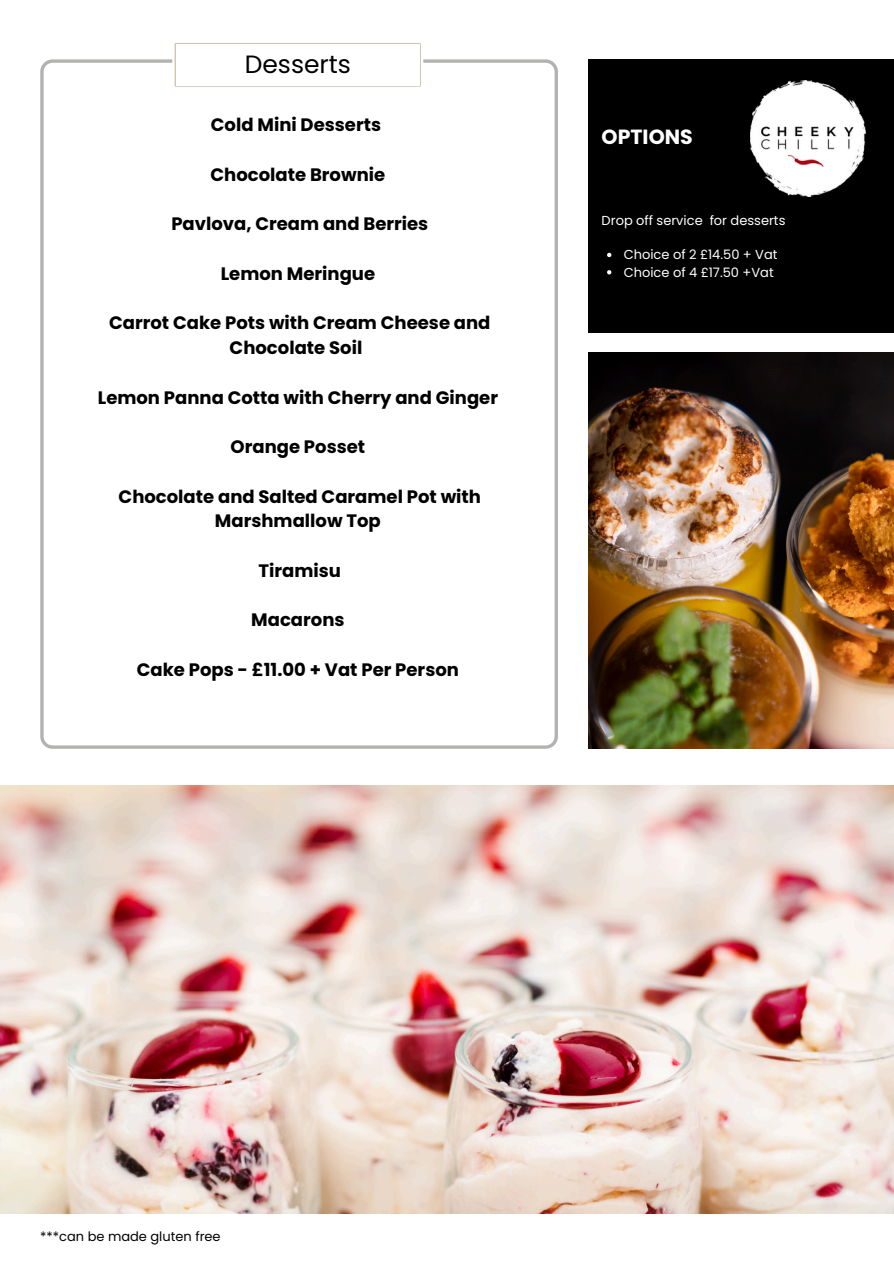
<style>
.page{position:relative;width:894px;height:1264px;background:#fff}
.page>*{position:absolute;margin:0;border:0;box-sizing:border-box;transform-origin:0 0}
.t1{font:25.05px "Poppins";color:#000}
.t2{font:700 20.55px "Poppins";color:#fff}
.t3{font:700 18px/24.8px "Poppins";color:#000;text-align:center}
.t4{font:13.05px "Poppins";color:#fff}
.t5{font:13.05px "Poppins";color:#000}
</style>
<div class="page">
<svg style="left:40px;top:59px;width:518px;height:689px"></svg>
<div style="left:172px;top:41px;width:251px;height:48px;background:#fff;border-radius:4px"></div>
<svg style="left:174px;top:43px;width:247px;height:44px"></svg>
<div style="left:176px;top:44px;width:243px;height:41px;background:#fff"></div>
<div style="left:588px;top:59px;width:305px;height:274px;background:#000"></div>
<img style="left:750px;top:80px;width:114px;height:116px">
<img style="left:588px;top:352px;width:305px;height:396px">
<img style="left:0;top:786px;width:893px;height:427px">
<svg style="left:607px;top:253px;width:4px;height:4px"></svg>
<svg style="left:607px;top:270px;width:4px;height:4px"></svg>
<h3 class="t1" style="left:245px;top:47px;width:108px">Desserts</h3>
<h3 class="t3" style="left:211px;top:112px;width:172px">Cold Mini Desserts</h3>
<h3 class="t3" style="left:210px;top:162px;width:176px">Chocolate Brownie</h3>
<h3 class="t3" style="left:171px;top:211px;width:258px">Pavlova, Cream and Berries</h3>
<h3 class="t3" style="left:220px;top:261px;width:156px">Lemon Meringue</h3>
<h3 class="t3" style="left:109px;top:310px;width:383px">Carrot Cake Pots with Cream Cheese and<br>Chocolate Soil</h3>
<h3 class="t3" style="left:98px;top:385px;width:401px">Lemon Panna Cotta with Cherry and Ginger</h3>
<h3 class="t3" style="left:230px;top:434px;width:136px">Orange Posset</h3>
<h3 class="t3" style="left:119px;top:484px;width:364px">Chocolate and Salted Caramel Pot with<br>Marshmallow Top</h3>
<h3 class="t3" style="left:258px;top:558px;width:84px">Tiramisu</h3>
<h2 class="t3" style="left:251px;top:607px;width:95px">Macarons</h2>
<p class="t3" style="left:137px;top:657px;width:323px">Cake Pops - £11.00 + Vat Per Person</p>
<p class="t2" style="left:601px;top:123px;width:93px">OPTIONS</p>
<p class="t4" style="left:601px;top:211px;width:185px">Drop off service for desserts</p>
<p class="t4" style="left:623px;top:245px;width:155px">Choice of 2 £14.50 + Vat</p>
<p class="t4" style="left:623px;top:263px;width:151px">Choice of 4 £17.50 +Vat</p>
<p class="t5" style="left:40px;top:1226px;width:182px">***can be made gluten free</p>
</div>
